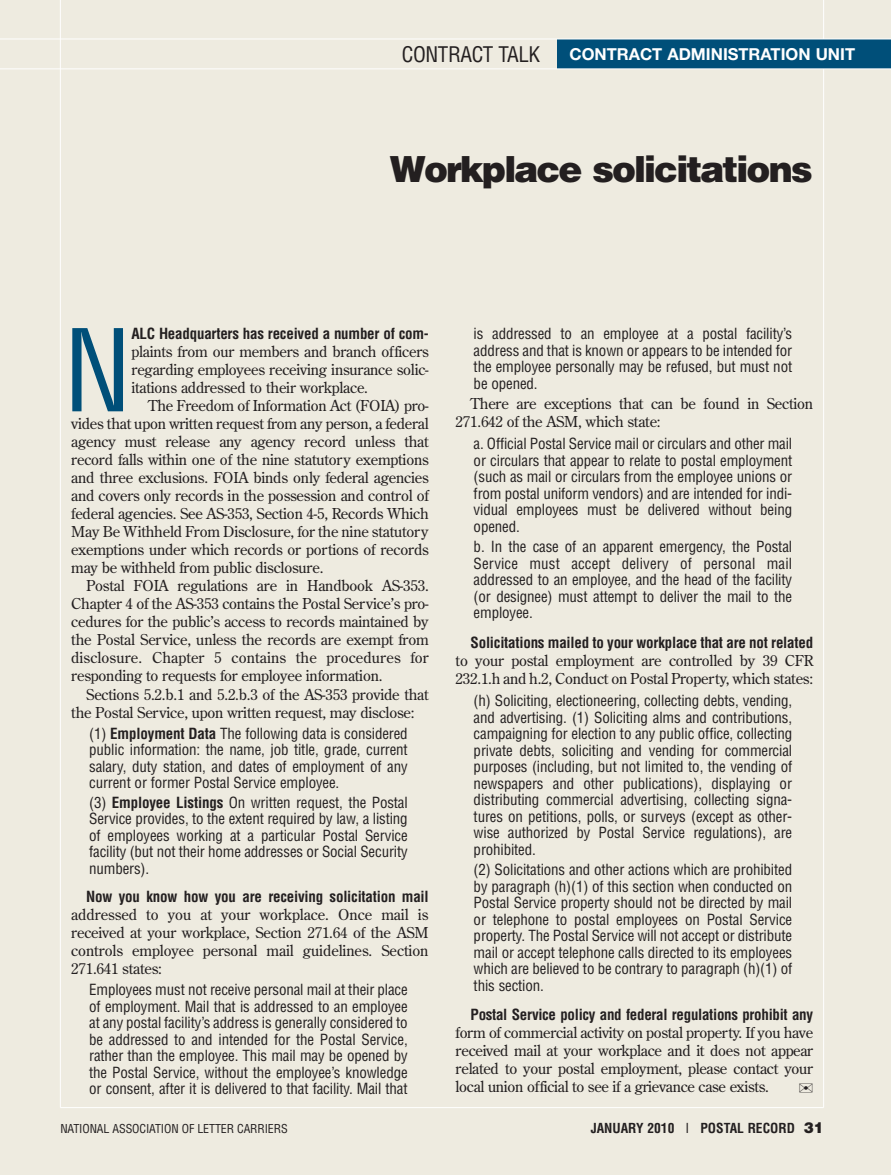
<style>
.page{position:relative;width:891px;height:1175px;background:#fff}
.page>*{position:absolute;margin:0;border:0;box-sizing:border-box;transform-origin:0 0}
.t1{font:condensed 110.85px "Helvetica";color:#004f79}
.t2{font:900 36px "Helvetica";letter-spacing:-.055em;color:#231f20}
.t3{font:condensed 21px "Helvetica";letter-spacing:-.02em;color:#231f20}
.t4{font:700 16.5px "Helvetica Neue";color:#fff}
.t5{font:condensed 15px/16.5px "Helvetica";letter-spacing:-.01em;color:#231f20;text-align:justify}
.t6{font:15px/18px "Century Old Style";letter-spacing:-.015em;color:#231f20;text-align:justify}
.t7{font:700 condensed 15px "Helvetica";letter-spacing:-.015em;color:#231f20}
.t8{font:15px "Century Old Style";letter-spacing:.005em;color:#231f20}
.t9{font:700 condensed 13.5px "Helvetica";color:#231f20}
.t10{font:condensed 12px "Helvetica";letter-spacing:-.01em;color:#231f20}
.s1{color:#eeebe0}
.s2{font-weight:700}
.s3{font-weight:400}
.s4{font-weight:900;font-stretch:normal;font-size:15px}
</style>
<div class="page">
<div style="left:0;top:0;width:891px;height:1174px;background:#eeebe0"></div>
<hr style="left:60px;top:1107px;width:764px;height:1px;background:#fff">
<hr style="left:60px;top:0;width:1px;height:1107px;background:#fff">
<hr style="left:823px;top:0;width:1px;height:1107px;background:#fff">
<div style="left:557px;top:39px;width:334px;height:30px;background:#004f79"></div>
<hr style="left:0;top:68px;width:891px;height:1px;background:#fff">
<hr style="left:0;top:39px;width:891px;height:1px;background:#fff">
<h3 class="t3" style="left:402px;top:42px;width:140px">CONTRACT TALK</h3>
<p class="t4" style="left:569px;top:48px;width:287px">CONTRACT ADMINISTRATION UNIT</p>
<h2 class="t2" style="left:390px;top:148px;width:424px">Workplace solicitations</h2>
<h1 class="t1" style="left:64px;top:308px;width:69px">N</h1>
<p class="t7" style="left:131px;top:325px;width:299px">ALC Headquarters has received a number of com-</p>
<p class="t6" style="left:131px;top:343px;width:299px">plaints from our members and branch officers</p>
<p class="t6" style="left:131px;top:361px;width:299px">regarding employees receiving insurance solic-</p>
<p class="t6" style="left:131px;top:379px;width:299px">itations addressed to their workplace. <span class="s1">-----------------</span></p>
<p class="t6" style="left:131px;top:397px;width:299px"><span class="s1">-----</span>The Freedom of Information Act (FOIA) pro-</p>
<p class="t6" style="left:71px;top:415px;width:359px">vides that upon written request from any person, a federal</p>
<p class="t6" style="left:71px;top:433px;width:359px">agency must release any agency record unless that</p>
<p class="t6" style="left:71px;top:451px;width:359px">record falls within one of the nine statutory exemptions</p>
<p class="t6" style="left:71px;top:469px;width:359px">and three exclusions. FOIA binds only federal agencies</p>
<p class="t6" style="left:71px;top:487px;width:359px">and covers only records in the possession and control of</p>
<p class="t6" style="left:71px;top:505px;width:359px">federal agencies. See AS-353, Section 4-5, Records Which</p>
<p class="t6" style="left:71px;top:523px;width:359px">May Be Withheld From Disclosure, for the nine statutory</p>
<p class="t6" style="left:71px;top:541px;width:359px">exemptions under which records or portions of records</p>
<p class="t6" style="left:71px;top:559px;width:254px">may be withheld from public disclosure.</p>
<p class="t6" style="left:86px;top:577px;width:344px">Postal FOIA regulations are in Handbook AS-353.</p>
<p class="t6" style="left:71px;top:595px;width:359px">Chapter 4 of the AS-353 contains the Postal Service’s pro-</p>
<p class="t6" style="left:71px;top:613px;width:359px">cedures for the public’s access to records maintained by</p>
<p class="t6" style="left:71px;top:631px;width:359px">the Postal Service, unless the records are exempt from</p>
<p class="t8" style="left:71px;top:649px;width:359px">disclosure. Chapter 5 contains the procedures for</p>
<p class="t6" style="left:71px;top:667px;width:313px">responding to requests for employee information.</p>
<p class="t6" style="left:86px;top:685px;width:344px">Sections 5.2.b.1 and 5.2.b.3 of the AS-353 provide that</p>
<p class="t6" style="left:71px;top:703px;width:345px">the Postal Service, upon written request, may disclose:</p>
<p class="t5" style="left:89px;top:725px;width:320px">(1) <span class="s2">Employment Data</span> The following data is considered public information: the name, job title, grade, current salary, duty station, and dates of employment of any current or former Postal Service employee.</p>
<p class="t5" style="left:89px;top:794px;width:320px">(3) <span class="s2">Employee Listings</span> On written request, the Postal Service provides, to the extent required by law, a listing of employees working at a particular Postal Service facility (but not their home addresses or Social Security numbers).</p>
<p class="t7" style="left:86px;top:888px;width:344px">Now you know how you are receiving solicitation mail</p>
<p class="t6" style="left:71px;top:906px;width:359px">addressed to you at your workplace. Once mail is received at your workplace, Section 271.64 of the ASM controls employee personal mail guidelines. Section 271.641 states:</p>
<p class="t5" style="left:89px;top:981px;width:320px">Employees must not receive personal mail at their place of employment. Mail that is addressed to an employee at any postal facility’s address is generally considered to be addressed to and intended for the Postal Service, rather than the employee. This mail may be opened by the Postal Service, without the employee’s knowledge or consent, after it is delivered to that facility. Mail that</p>
<p class="t5" style="left:474px;top:326px;width:320px">is addressed to an employee at a postal facility’s address and that is known or appears to be intended for the employee personally may be refused, but must not be opened.</p>
<p class="t6" style="left:456px;top:395px;width:359px;text-indent:15px">There are exceptions that can be found in Section<br>271.642 of the ASM, which state:</p>
<p class="t5" style="left:474px;top:436px;width:320px">a. Official Postal Service mail or circulars and other mail or circulars that appear to relate to postal employment (such as mail or circulars from the employee unions or from postal uniform vendors) and are intended for indi&shy;vidual employees must be delivered without being opened.</p>
<p class="t5" style="left:474px;top:539px;width:320px">b. In the case of an apparent emergency, the Postal Service must accept delivery of personal mail addressed to an employee, and the head of the facility (or designee) must attempt to deliver the mail to the employee.</p>
<p class="t7" style="left:471px;top:634px;width:344px">Solicitations mailed to your workplace that are not related</p>
<p class="t6" style="left:456px;top:651px;width:359px">to your postal employment are controlled by 39 CFR<br>232.1.h and h.2, Conduct on Postal Property, which states:</p>
<p class="t5" style="left:474px;top:692px;width:320px">(h) Soliciting, electioneering, collecting debts, vending, and advertising. (1) Soliciting alms and contributions, campaigning for election to any public office, collecting private debts, soliciting and vending for commercial purposes (including, but not limited to, the vending of newspapers and other publications), displaying or distributing commercial advertising, collecting signa&shy;tures on petitions, polls, or surveys (except as other&shy;wise authorized by Postal Service regulations), are prohibited.</p>
<p class="t5" style="left:474px;top:861px;width:320px">(2) Solicitations and other actions which are prohibited by paragraph (h)(1) of this section when conducted on Postal Service property should not be directed by mail or telephone to postal employees on Postal Service property. The Postal Service will not accept or distribute mail or accept telephone calls directed to its employees which are believed to be contrary to paragraph (h)(1) of this section.</p>
<p class="t7" style="left:471px;top:1006px;width:344px">Postal Service policy and federal regulations prohibit any</p>
<p class="t6" style="left:456px;top:1024px;width:359px">form of commercial activity on postal property. If you have received mail at your workplace and it does not appear related to your postal employment, please contact your local union official to see if a grievance case exists.</p>
<p class="t10" style="left:60px;top:1121px;width:229px">NATIONAL ASSOCIATION OF LETTER CARRIERS</p>
<p class="t9" style="left:591px;top:1120px;width:235px">JANUARY 2010 <span class="s3">I</span> POSTAL RECORD <span class="s4">31</span></p>
</div>
